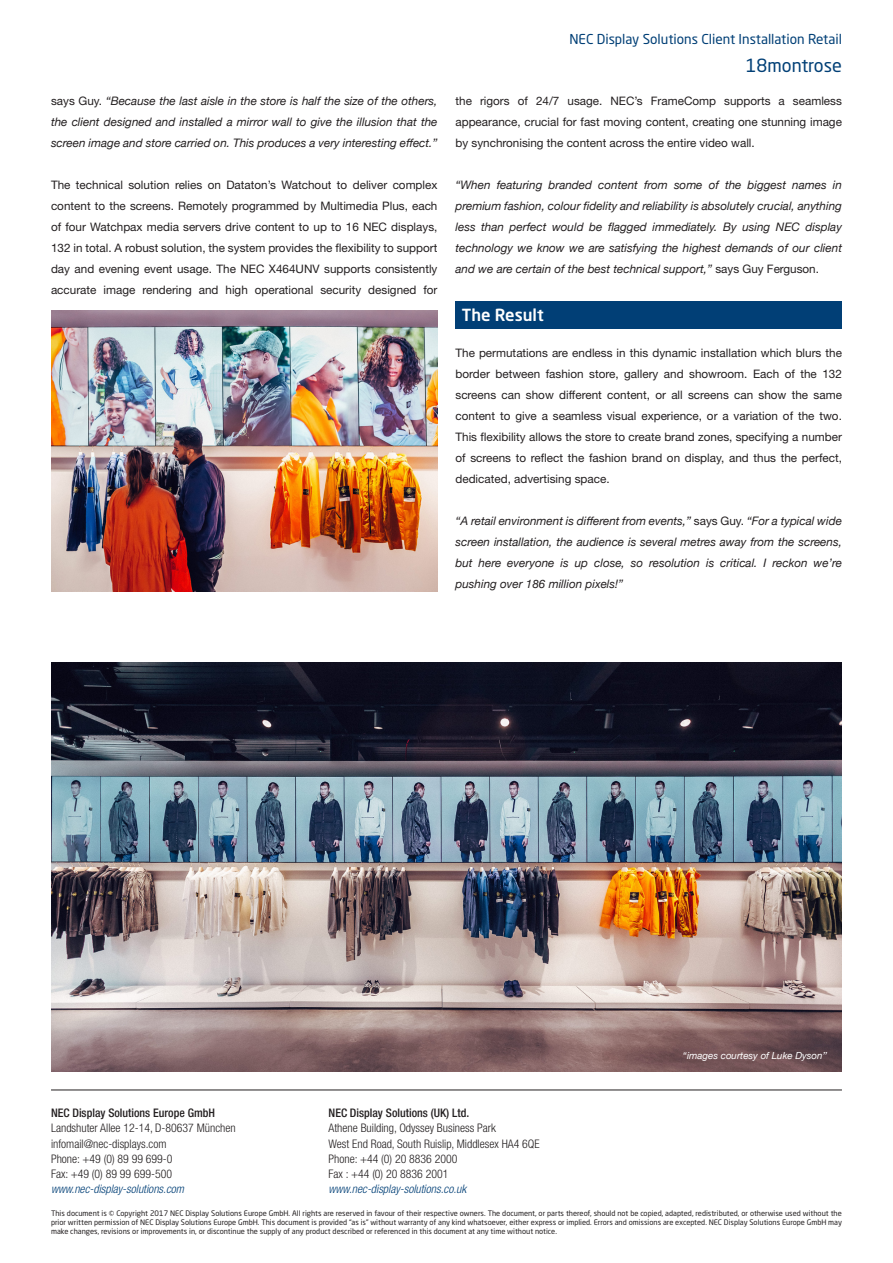
<style>
.page{position:relative;width:893px;height:1263px;background:#fff}
.page>*{position:absolute;margin:0;border:0;box-sizing:border-box;transform-origin:0 0}
.t1{font:18px "Neo Sans Pro";color:#013f76}
.t2{font:500 16.5px "Neo Sans Pro";color:#fff}
.t3{font:13.5px "Neo Sans Pro";color:#013f76}
.t4{font:300 condensed 11.85px "Helvetica Neue LT Std";color:#231f20}
.t5{font:italic 300 condensed 11.85px "Helvetica Neue LT Std";color:#013f76}
.t6{font:500 condensed 11.85px "Helvetica Neue LT Pro";color:#231f20}
.t7{font:11.7px/21px "Helvetica Neue LT Std";color:#231f20;text-align:justify}
.t8{font:italic 11.7px/21px "Helvetica Neue";color:#231f20;text-align:justify}
.t9{font:italic 9.75px "Helvetica Neue";color:#fff}
.t10{font:7.5px/9px "Neo Sans Pro";color:#231f20;text-align:justify}
.s1{font-family:"Helvetica Neue LT Std";font-style:normal}
</style>
<div class="page">
<div style="left:455px;top:301px;width:387px;height:28px;background:#013f76"></div>
<hr style="left:51px;top:1089px;width:791px;height:1px;background:#231f20">
<img style="left:51px;top:662px;width:791px;height:409px">
<img style="left:51px;top:310px;width:386px;height:281px">
<p class="t8" style="left:51px;top:91px;width:388px"><span class="s1">says Guy.</span> “Because the last aisle in the store is half the size of the others, the client designed and installed a mirror wall to give the illusion that the screen image and store carried on. This produces a very interesting effect.”</p>
<p class="t7" style="left:51px;top:174px;width:388px">The technical solution relies on Dataton’s Watchout to deliver complex content to the screens. Remotely programmed by Multimedia Plus, each of four Watchpax media servers drive content to up to 16 NEC displays, 132 in total. A robust solution, the system provides the flexibility to support day and evening event usage. The NEC X464UNV supports consistently accurate image rendering and high operational security designed for</p>
<p class="t3" style="left:569px;top:31px;width:274px">NEC Display Solutions Client Installation Retail</p>
<p class="t1" style="left:746px;top:54px;width:98px">18montrose</p>
<p class="t7" style="left:455px;top:90px;width:388px">the rigors of 24/7 usage. NEC’s FrameComp supports a seamless appearance, crucial for fast moving content, creating one stunning image by synchronising the content across the entire video wall.</p>
<p class="t8" style="left:455px;top:175px;width:388px">“When featuring branded content from some of the biggest names in premium fashion, colour fidelity and reliability is absolutely crucial, anything less than perfect would be flagged immediately. By using NEC display technology we know we are satisfying the highest demands of our client and we are certain of the best technical support,” <span class="s1">says Guy Ferguson.</span></p>
<p class="t2" style="left:462px;top:305px;width:83px">The Result</p>
<p class="t7" style="left:455px;top:342px;width:388px">The permutations are endless in this dynamic installation which blurs the border between fashion store, gallery and showroom. Each of the 132 screens can show different content, or all screens can show the same content to give a seamless visual experience, or a variation of the two.<br>This flexibility allows the store to create brand zones, specifying a number of screens to reflect the fashion brand on display, and thus the perfect, dedicated, advertising space.</p>
<p class="t8" style="left:455px;top:511px;width:388px">“A retail environment is different from events,” <span class="s1">says Guy.</span> “For a typical wide screen installation, the audience is several metres away from the screens, but here everyone is up close, so resolution is critical. I reckon we’re pushing over 186 million pixels!”</p>
<p class="t9" style="left:682px;top:1048px;width:146px">‘‘images courtesy of Luke Dyson’’</p>
<p class="t6" style="left:51px;top:1106px;width:166px">NEC Display Solutions Europe GmbH</p>
<p class="t4" style="left:51px;top:1121px;width:186px">Landshuter Allee 12-14, D-80637 München</p>
<p class="t4" style="left:51px;top:1136px;width:117px">infomail@nec-displays.com</p>
<p class="t4" style="left:51px;top:1152px;width:123px">Phone: +49 (0) 89 99 699-0</p>
<p class="t4" style="left:51px;top:1167px;width:123px">Fax: +49 (0) 89 99 699-500</p>
<p class="t5" style="left:51px;top:1182px;width:134px">www.nec-display-solutions.com</p>
<p class="t6" style="left:329px;top:1106px;width:142px">NEC Display Solutions (UK) Ltd.</p>
<p class="t4" style="left:329px;top:1121px;width:169px">Athene Building, Odyssey Business Park</p>
<p class="t4" style="left:329px;top:1136px;width:213px">West End Road, South Ruislip, Middlesex HA4 6QE</p>
<p class="t4" style="left:329px;top:1152px;width:130px">Phone: +44 (0) 20 8836 2000</p>
<p class="t4" style="left:329px;top:1167px;width:121px">Fax : +44 (0) 20 8836 2001</p>
<p class="t5" style="left:329px;top:1182px;width:139px">www.nec-display-solutions.co.uk</p>
<p class="t10" style="left:51px;top:1208px;width:792px">This document is © Copyright 2017 NEC Display Solutions Europe GmbH. All rights are reserved in favour of their respective owners. The document, or parts thereof, should not be copied, adapted, redistributed, or otherwise used without the prior written permission of NEC Display Solutions Europe GmbH. This document is provided “as is” without warranty of any kind whatsoever, either express or implied. Errors and omissions are excepted. NEC Display Solutions Europe GmbH may make changes, revisions or improvements in, or discontinue the supply of any product described or referenced in this document at any time without notice.</p>
</div>
